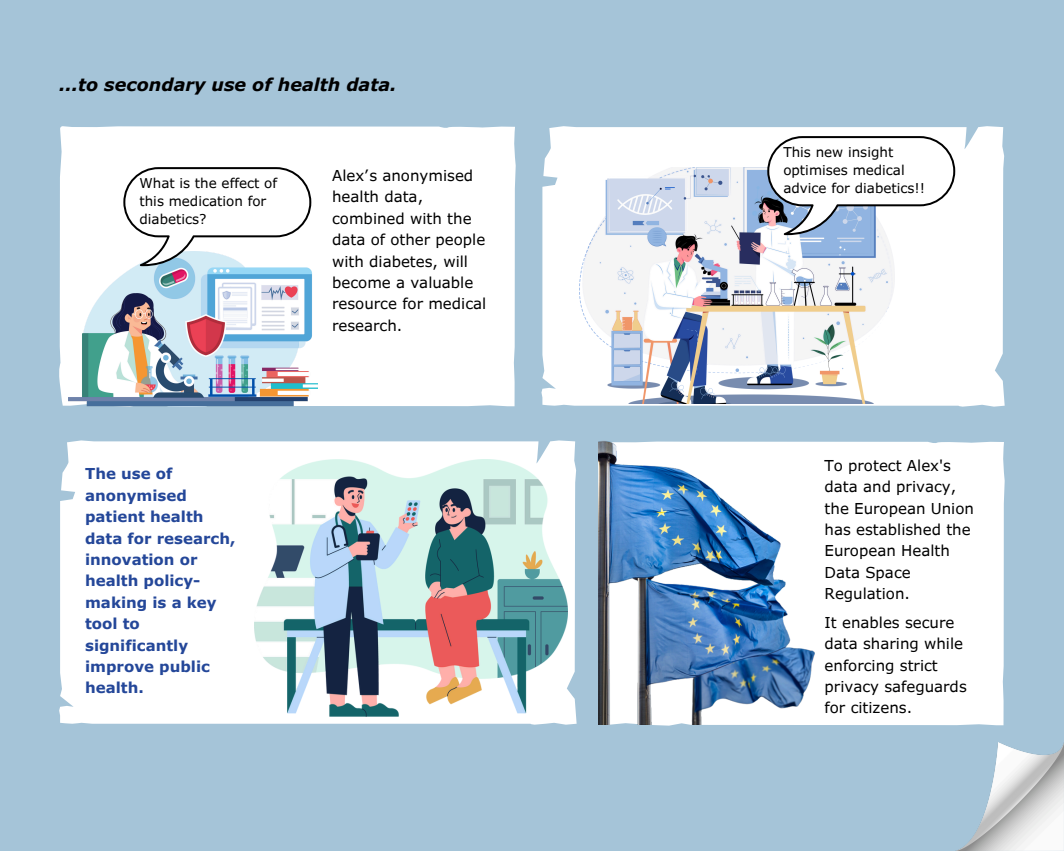
<style>
.page{position:relative;width:1064px;height:851px;background:#fff}
.page>*{position:absolute;margin:0;border:0;box-sizing:border-box;transform-origin:0 0}
.t1{font:italic 700 17.55px "Verdana Pro";color:#000}
.t2{font:15px/21.3px "Verdana Pro";color:#000001}
.t3{font:700 15px/21.3px "Verdana Pro";color:#244799}
.t4{font:13.5px/18px "Verdana Pro";color:#000001}
</style>
<div class="page">
<div style="left:0;top:0;width:1063px;height:850px;background:#a5c4d8"></div>
<div style="left:59px;top:126px;width:456px;height:280px;background:#fff"></div>
<div style="left:59px;top:440px;width:517px;height:284px;background:#fff"></div>
<div style="left:541px;top:126px;width:463px;height:280px;background:#fff"></div>
<div style="left:598px;top:441px;width:406px;height:284px;background:#fff"></div>
<img style="left:69px;top:251px;width:248px;height:156px">
<img style="left:579px;top:167px;width:315px;height:236px">
<img style="left:254px;top:459px;width:313px;height:257px">
<img style="left:598px;top:441px;width:268px;height:283px">
<img style="left:958px;top:742px;width:105px;height:108px">
<svg style="left:123px;top:167px;width:188px;height:99px;background:#eeeff0"></svg>
<svg style="left:767px;top:136px;width:187px;height:99px;background:#e0e4e9"></svg>
<p class="t1" style="left:59px;top:74px;width:339px">...to secondary use of health data.</p>
<p class="t4" style="left:139px;top:174px;width:139px">What is the effect of this medication for diabetics?</p>
<p class="t2" style="left:332px;top:164px;width:156px">Alex’s anonymised health data, combined with the data of other people with diabetes, will become a valuable resource for medical research.</p>
<p class="t4" style="left:783px;top:143px;width:143px">This new insight optimises medical advice for diabetics!!</p>
<h1 class="t3" style="left:85px;top:463px;width:152px">The use of anonymised patient health data for research, innovation or health policy&shy;making is a key tool to significantly improve public health.</h1>
<p class="t2" style="left:824px;top:454px;width:151px">To protect Alex's data and privacy, the European Union has established the<br>European Health<br>Data Space<br>Regulation.</p>
<p class="t2" style="left:824px;top:611px;width:144px">It enables secure data sharing while enforcing strict privacy safeguards for citizens.</p>
</div>
